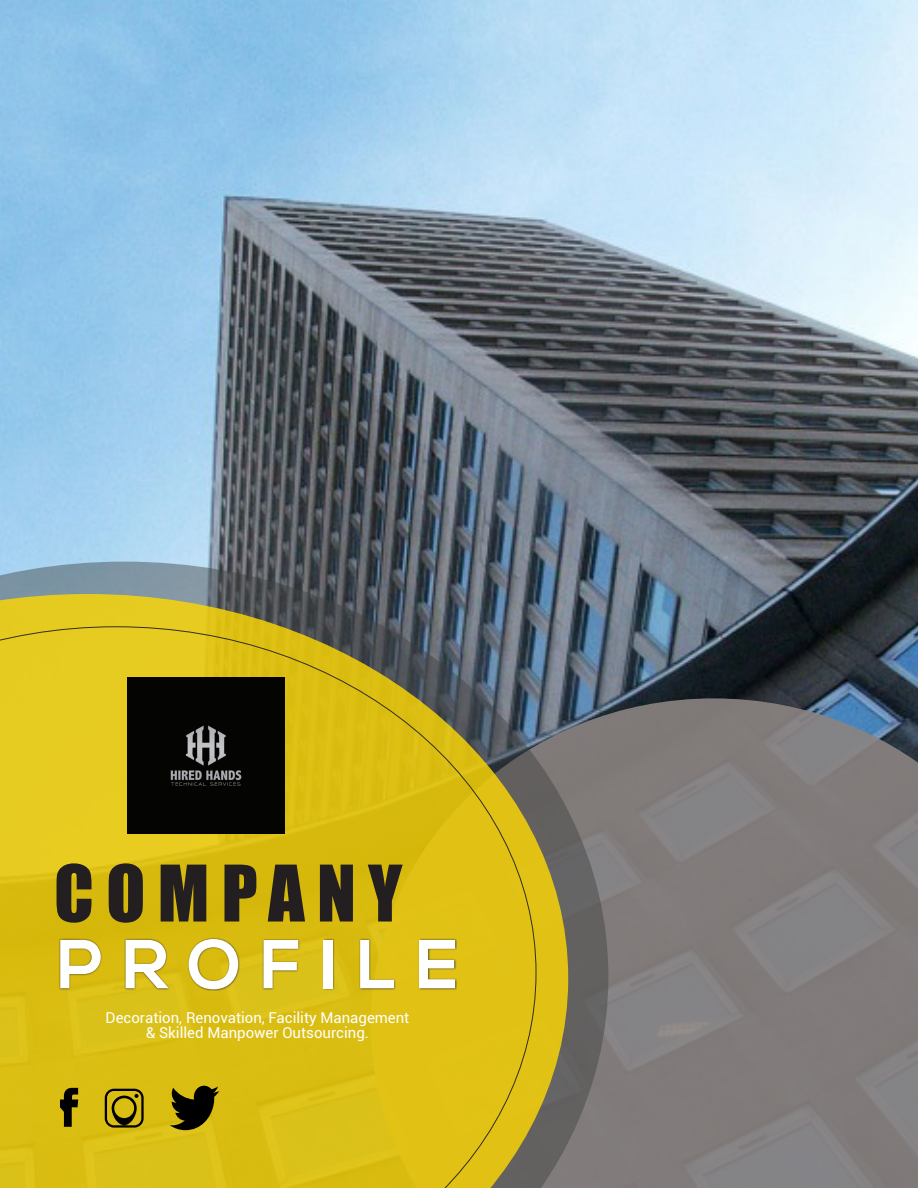
<style>
.page{position:relative;width:918px;height:1188px;background:#fff}
.page>*{position:absolute;margin:0;border:0;box-sizing:border-box;transform-origin:0 0}
.t1{font:72px "Impact";letter-spacing:.17em;color:#231f20}
.t2{font:700 69px "Nexa";letter-spacing:.27em;color:#fff}
.t3{font:15px "Roboto";color:#fff}
</style>
<div class="page">
<img style="left:0;top:0;width:918px;height:698px">
<svg style="left:608px;top:698px;width:310px;height:490px;background:#7f7c7d"></svg>
<svg style="left:0;top:562px;width:608px;height:626px;background:#686f77"></svg>
<svg style="left:0;top:594px;width:568px;height:594px;background:#8d864e"></svg>
<svg style="left:0;top:626px;width:536px;height:562px;background:#d0b61b"></svg>
<img style="left:128px;top:677px;width:156px;height:157px">
<div style="left:58px;top:937px;width:399px;height:54px;background:#231f20;opacity:.75"></div>
<svg style="left:170px;top:1086px;width:49px;height:44px;background:#554907"></svg>
<svg style="left:60px;top:1088px;width:18px;height:39px"></svg>
<svg style="left:105px;top:1089px;width:39px;height:39px;background:#89770b"></svg>
<p class="t1" style="left:54px;top:837px;width:350px">COMPANY</p>
<p class="t2" style="left:57px;top:925px;width:403px">PROFILE</p>
<p class="t3" style="left:106px;top:1007px;width:305px">Decoration, Renovation, Facility Management</p>
<p class="t3" style="left:146px;top:1022px;width:224px">&amp; Skilled Manpower Outsourcing.</p>
</div>
